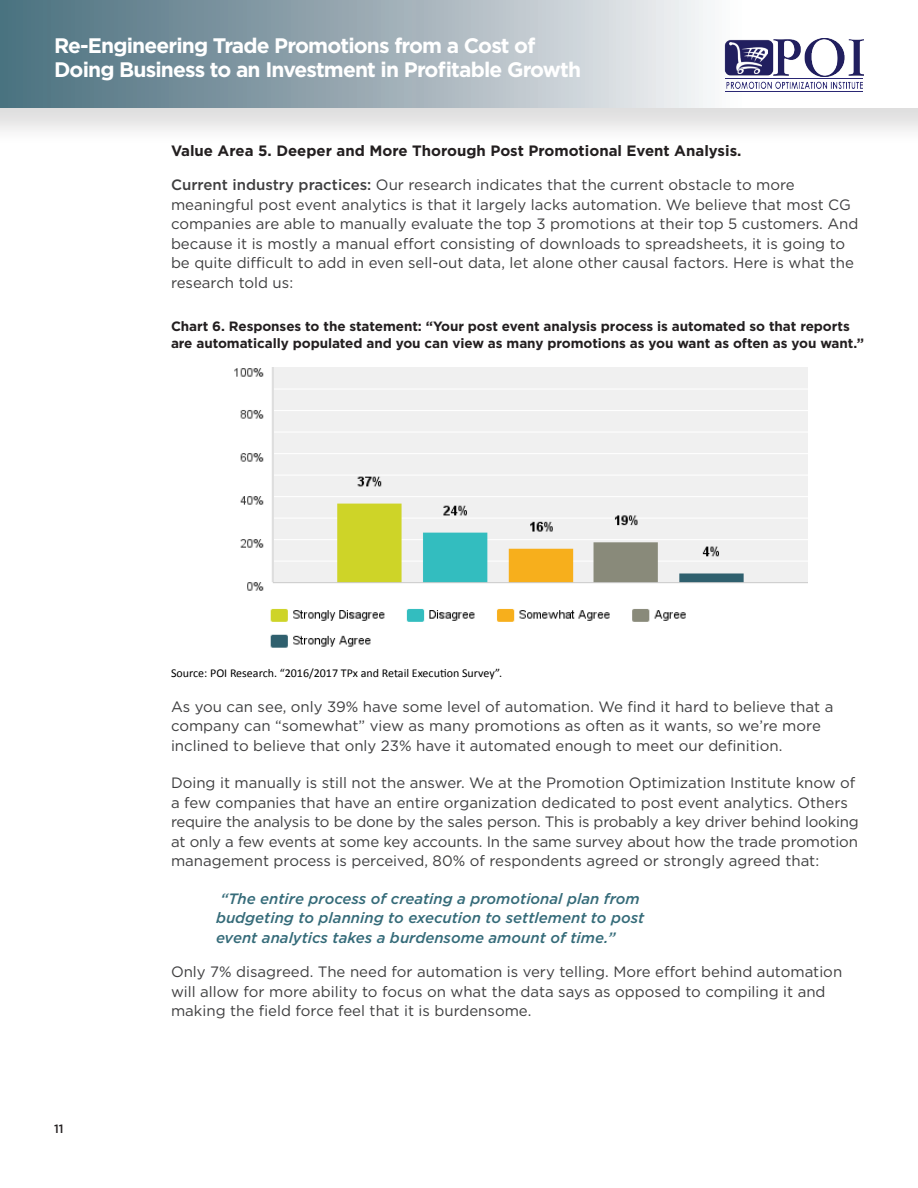
<style>
.page{position:relative;width:918px;height:1188px;background:#fff}
.page>*{position:absolute;margin:0;border:0;box-sizing:border-box;transform-origin:0 0}
.t1{font:700 21px/24px "Gotham";letter-spacing:-.04em;color:#fff}
.Body_Text{font:15px/19.5px "Gotham";color:#3e3e3f}
.t2{font:italic 500 15px/19.5px "Gotham";color:#356b79}
.Subhead_2{font:700 15px "Gotham";color:#231f20}
.Chart_Title{font:700 13.5px/16.5px "Gotham";letter-spacing:-.005em;color:#231f20}
.Chart_Subtitle{font:12px "Calibri";color:#000}
.t3{font:500 12px "Gotham";color:#231f20}
.s1{font-weight:500}
</style>
<div class="page">
<div style="left:0;top:0;width:918px;height:146px;background:#231f20;opacity:.15"></div>
<div style="left:0;top:0;width:918px;height:108px;background:linear-gradient(to right,#4b6e7d,#fff)"></div>
<img style="left:720px;top:36px;width:144px;height:40px">
<img style="left:726px;top:82px;width:136px;height:6px">
<img style="left:724px;top:39px;width:49px;height:37px">
<hr style="left:725px;top:78px;width:138px;height:1px;background:#2a2774">
<hr style="left:725px;top:91px;width:138px;height:1px;background:#2a2774">
<img style="left:730px;top:43px;width:37px;height:30px">
<img style="left:234px;top:368px;width:573px;height:280px">
<h1 class="t1" style="left:54px;top:33px;width:529px">Re-Engineering Trade Promotions from a Cost of<br>Doing Business to an Investment in Profitable Growth</h1>
<p class="Subhead_2" style="left:171px;top:141px;width:572px">Value Area 5. Deeper and More Thorough Post Promotional Event Analysis.</p>
<p class="Body_Text" style="left:171px;top:175px;width:689px"><span class="s1">Current industry practices:</span> Our research indicates that the current obstacle to more meaningful post event analytics is that it largely lacks automation. We believe that most CG companies are able to manually evaluate the top 3 promotions at their top 5 customers. And because it is mostly a manual effort consisting of downloads to spreadsheets, it is going to be quite difficult to add in even sell-out data, let alone other causal factors. Here is what the research told us:</p>
<p class="Chart_Title" style="left:171px;top:318px;width:694px">Chart 6. Responses to the statement: “Your post event analysis process is automated so that reports are automatically populated and you can view as many promotions as you want as often as you want.”</p>
<p class="t3" style="left:54px;top:1121px;width:11px">11</p>
<p class="Chart_Subtitle" style="left:171px;top:666px;width:333px">Source: POI Research. “2016/2017 TPx and Retail Execution Survey”.</p>
<p class="Body_Text" style="left:171px;top:696px;width:664px">As you can see, only 39% have some level of automation. We find it hard to believe that a company can “somewhat” view as many promotions as often as it wants, so we’re more inclined to believe that only 23% have it automated enough to meet our definition.</p>
<p class="Body_Text" style="left:171px;top:773px;width:689px">Doing it manually is still not the answer. We at the Promotion Optimization Institute know of a few companies that have an entire organization dedicated to post event analytics. Others require the analysis to be done by the sales person. This is probably a key driver behind looking at only a few events at some key accounts. In the same survey about how the trade promotion management process is perceived, 80% of respondents agreed or strongly agreed that:</p>
<p class="t2" style="left:216px;top:888px;width:430px;text-indent:4px">“The entire process of creating a promotional plan from budgeting to planning to execution to settlement to post event analytics takes a burdensome amount of time.”</p>
<p class="Body_Text" style="left:171px;top:962px;width:673px">Only 7% disagreed. The need for automation is very telling. More effort behind automation will allow for more ability to focus on what the data says as opposed to compiling it and making the field force feel that it is burdensome.</p>
</div>
